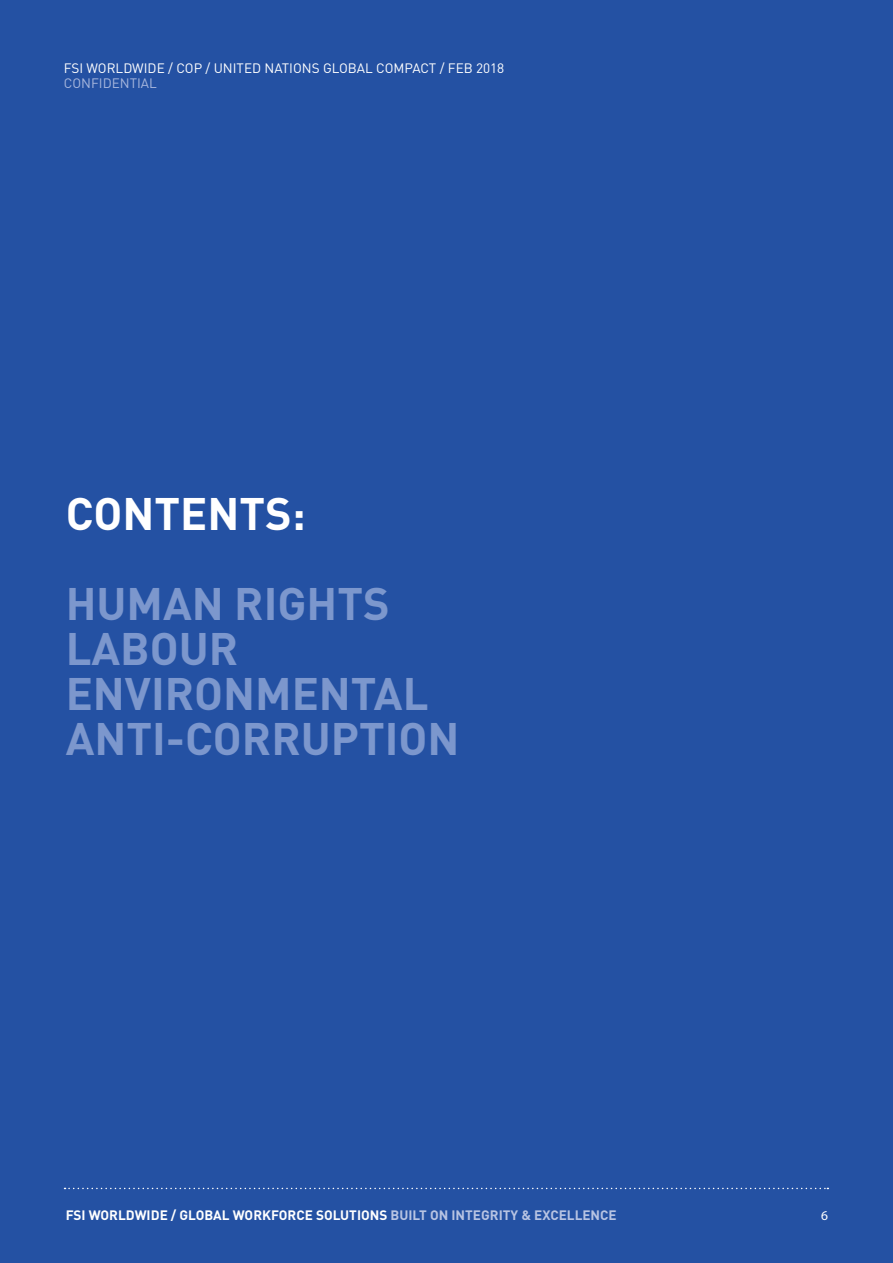
<style>
.page{position:relative;width:893px;height:1263px;background:#2451a3}
.page>*{position:absolute;margin:0;border:0;box-sizing:border-box;transform-origin:0 0}
.t1{font:700 45px "DIN";color:#7c97cd}
.t2{font:700 45px "DIN";color:#fff}
.t3{font:700 13.5px "DIN";color:#fff}
.t4{font:13.5px "DIN";color:#fff}
.t5{font:13.5px "DIN";color:#a8b7dd}
.t6{font:13.5px "Myriad Pro";color:#fff}
.s1{color:#b8c4e3}
</style>
<div class="page">
<svg style="left:65px;top:1188px;width:763px;height:1px"></svg>
<p class="t4" style="left:64px;top:60px;width:442px">FSI WORLDWIDE / COP / UNITED NATIONS GLOBAL COMPACT / FEB 2018</p>
<p class="t5" style="left:64px;top:75px;width:95px">CONFIDENTIAL</p>
<p class="t2" style="left:66px;top:484px;width:241px">CONTENTS:</p>
<p class="t1" style="left:66px;top:574px;width:325px">HUMAN RIGHTS</p>
<p class="t1" style="left:66px;top:619px;width:174px">LABOUR</p>
<p class="t1" style="left:66px;top:664px;width:364px">ENVIRONMENTAL</p>
<p class="t1" style="left:66px;top:709px;width:395px">ANTI-CORRUPTION</p>
<p class="t3" style="left:66px;top:1207px;width:553px">FSI WORLDWIDE / GLOBAL WORKFORCE SOLUTIONS <span class="s1">BUILT ON INTEGRITY &amp; EXCELLENCE</span></p>
<p class="t6" style="left:821px;top:1207px;width:8px">6</p>
</div>
